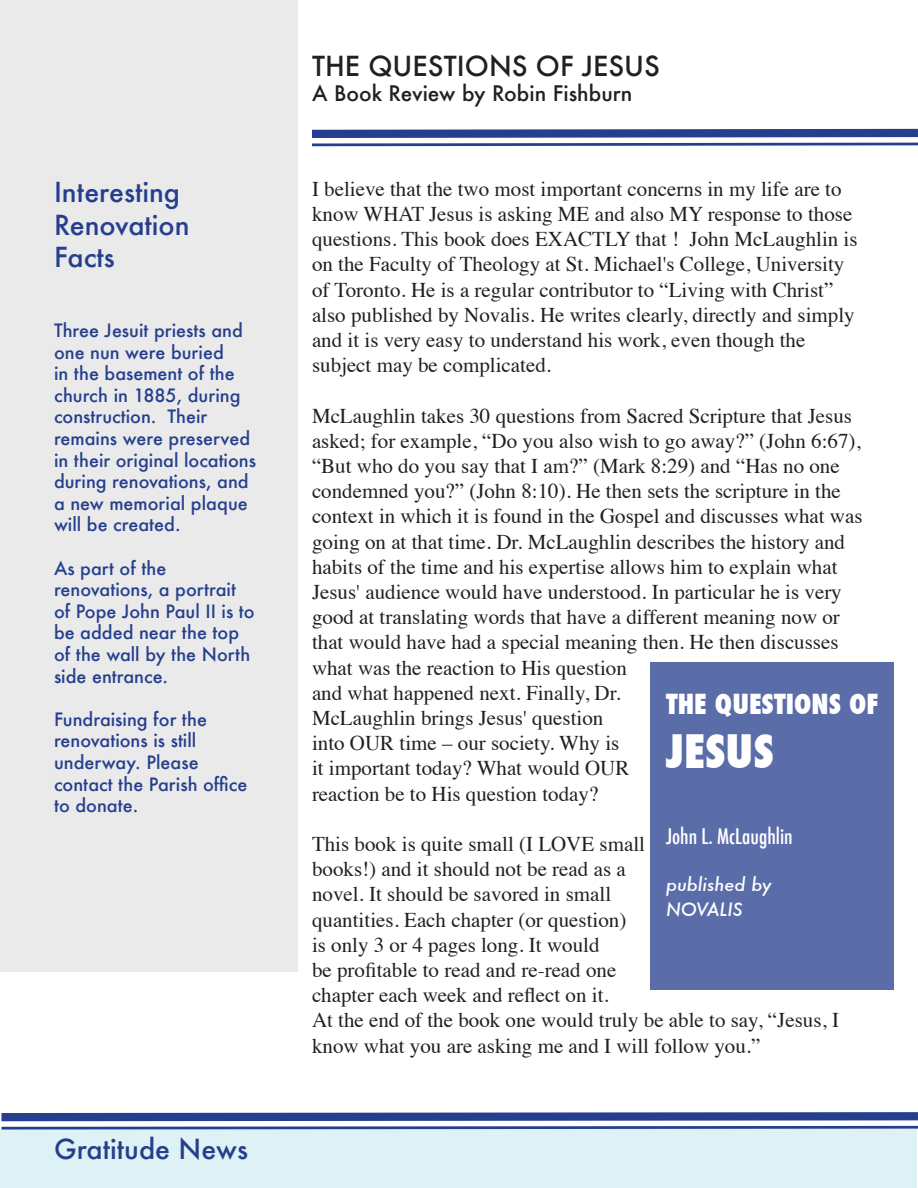
<style>
.page{position:relative;width:918px;height:1188px;background:#fff}
.page>*{position:absolute;margin:0;border:0;box-sizing:border-box;transform-origin:0 0}
.t1{font:800 condensed 45px "Futura";color:#fff}
.t2{font:500 27px/32.4px "Futura";color:#253f8e}
.t3{font:500 27px "Futura";color:#231f20}
.t4{font:800 condensed 27px "Futura";color:#fff}
.t5{font:21px/25.2px "Times";color:#231f20}
.t6{font:500 21px "Futura";color:#231f20}
.t7{font:500 condensed 21px "Futura";color:#fff}
.t8{font:500 18px/21.6px "Futura";color:#253f8e}
.t9{font:italic 500 18px/25.2px "Futura";color:#fff}
</style>
<div class="page">
<div style="left:0;top:1130px;width:916px;height:58px;background:#def2f5"></div>
<svg style="left:0;top:1112px;width:918px;height:19px"></svg>
<div style="left:651px;top:662px;width:243px;height:328px;background:#5a6da9"></div>
<svg style="left:312px;top:128px;width:606px;height:19px"></svg>
<div style="left:0;top:0;width:298px;height:972px;background:#eaeaeb"></div>
<p class="t2" style="left:54px;top:176px;width:137px">Interesting<br>Renovation<br>Facts</p>
<p class="t8" style="left:54px;top:319px;width:204px">Three Jesuit priests and one nun were buried<br>in the basement of the church in 1885, during construction. Their remains were preserved in their original locations during renovations, and a new memorial plaque will be created.</p>
<p class="t8" style="left:54px;top:557px;width:202px">As part of the renovations, a portrait of Pope John Paul II is to be added near the top of the wall by the North side entrance.</p>
<p class="t8" style="left:54px;top:708px;width:195px">Fundraising for the renovations is still underway. Please contact the Parish office to donate.</p>
<p class="t2" style="left:54px;top:1133px;width:195px">Gratitude News</p>
<p class="t3" style="left:312px;top:48px;width:349px">THE QUESTIONS OF JESUS</p>
<p class="t6" style="left:312px;top:79px;width:322px">A Book Review by Robin Fishburn</p>
<p class="t5" style="left:312px;top:174px;width:547px">I believe that the two most important concerns in my life are to know WHAT Jesus is asking ME and also MY response to those questions. This book does EXACTLY that ! John McLaughlin is on the Faculty of Theology at St. Michael's College, University of Toronto. He is a regular contributor to “Living with Christ” also published by Novalis. He writes clearly, directly and simply and it is very easy to understand his work, even though the subject may be complicated.</p>
<p class="t5" style="left:312px;top:401px;width:552px">McLaughlin takes 30 questions from Sacred Scripture that Jesus asked; for example, “Do you also wish to go away?” (John 6:67), “But who do you say that I am?” (Mark 8:29) and “Has no one condemned you?” (John 8:10). He then sets the scripture in the context in which it is found in the Gospel and discusses what was going on at that time. Dr. McLaughlin describes the history and habits of the time and his expertise allows him to explain what Jesus' audience would have understood. In particular he is very good at translating words that have a different meaning now or that would have had a special meaning then. He then discusses what was the reaction to His question<br>and what happened next. Finally, Dr.<br>McLaughlin brings Jesus' question<br>into OUR time – our society. Why is<br>it important today? What would OUR<br>reaction be to His question today?</p>
<p class="t5" style="left:312px;top:829px;width:529px">This book is quite small (I LOVE small<br>books!) and it should not be read as a<br>novel. It should be savored in small<br>quantities. Each chapter (or question)<br>is only 3 or 4 pages long. It would<br>be profitable to read and re-read one<br>chapter each week and reflect on it.<br>At the end of the book one would truly be able to say, “Jesus, I know what you are asking me and I will follow you.”</p>
<p class="t4" style="left:666px;top:686px;width:214px">THE QUESTIONS OF</p>
<h1 class="t1" style="left:666px;top:721px;width:109px">JESUS</h1>
<p class="t7" style="left:666px;top:823px;width:128px">John L. McLaughlin</p>
<p class="t9" style="left:666px;top:871px;width:107px">published by<br>NOVALIS</p>
</div>
